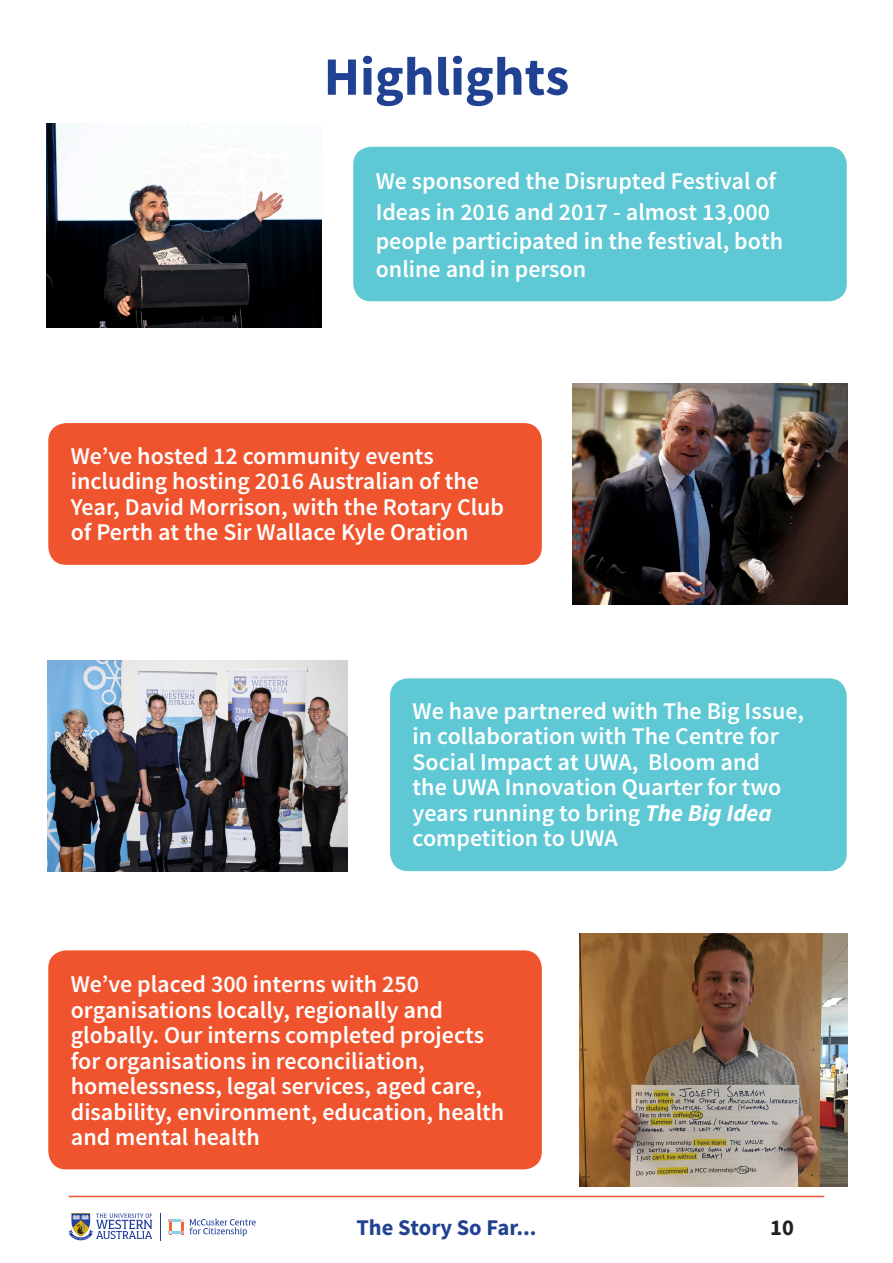
<style>
.page{position:relative;width:893px;height:1263px;background:#fff}
.page>*{position:absolute;margin:0;border:0;box-sizing:border-box;transform-origin:0 0}
.t1{font:700 54px "Source Sans Pro";color:#214292}
.Intern_box{font:600 24px/25.5px "Source Sans Pro";color:#fff}
.t2{font:700 22.5px "Source Sans Pro";color:#214292}
.t3{font:700 22.5px "Source Sans Pro";color:#231f20}
.s1{font-weight:700;font-style:italic}
</style>
<div class="page">
<img style="left:47px;top:123px;width:275px;height:205px">
<div style="left:353px;top:147px;width:494px;height:154px;background:#5fc8d5;border-radius:18px"></div>
<img style="left:573px;top:384px;width:274px;height:220px">
<div style="left:48px;top:423px;width:494px;height:142px;background:#f0542f;border-radius:18px"></div>
<div style="left:48px;top:950px;width:494px;height:219px;background:#f0542f;border-radius:18px"></div>
<hr style="left:69px;top:1196px;width:755px;height:1px;background:#f0542f">
<hr style="left:169px;top:1219px;width:3px;height:15px;background:#f26935">
<hr style="left:169px;top:1231px;width:15px;height:3px;background:#85d3e1">
<hr style="left:169px;top:1219px;width:15px;height:3px;background:#85d3e1">
<svg style="left:181px;top:1218px;width:75px;height:18px"></svg>
<svg style="left:69px;top:1213px;width:83px;height:27px"></svg>
<svg style="left:160px;top:1213px;width:1px;height:27px"></svg>
<img style="left:580px;top:933px;width:268px;height:254px">
<img style="left:48px;top:660px;width:299px;height:212px">
<div style="left:390px;top:678px;width:457px;height:193px;background:#5fc8d5;border-radius:18px"></div>
<p class="t1" style="left:324px;top:42px;width:247px">Highlights</p>
<p class="Intern_box" style="left:376px;top:166px;width:402px;line-height:31.5px">We sponsored the Disrupted Festival of<br>Ideas in 2016 and 2017 - almost 13,000</p>
<p class="Intern_box" style="left:376px;top:227px;width:409px;line-height:28.5px">people participated in the festival, both online and in person</p>
<p class="Intern_box" style="left:71px;top:443px;width:435px">We’ve hosted 12 community events including hosting 2016 Australian of the Year, David Morrison, with the Rotary Club of Perth at the Sir Wallace Kyle Oration</p>
<p class="Intern_box" style="left:413px;top:699px;width:393px">We have partnered with The Big Issue, in collaboration with The Centre for<br>Social Impact at UWA, Bloom and<br>the UWA Innovation Quarter for two years running to bring <span class="s1">The Big Idea </span>competition to UWA</p>
<p class="Intern_box" style="left:71px;top:972px;width:435px">We’ve placed 300 interns with 250 organisations locally, regionally and globally. Our interns completed projects for organisations in reconciliation, homelessness, legal services, aged care, disability, environment, education, health and mental health</p>
<p class="t2" style="left:356px;top:1213px;width:182px">The Story So Far...</p>
<p class="t3" style="left:770px;top:1213px;width:25px">10</p>
</div>
